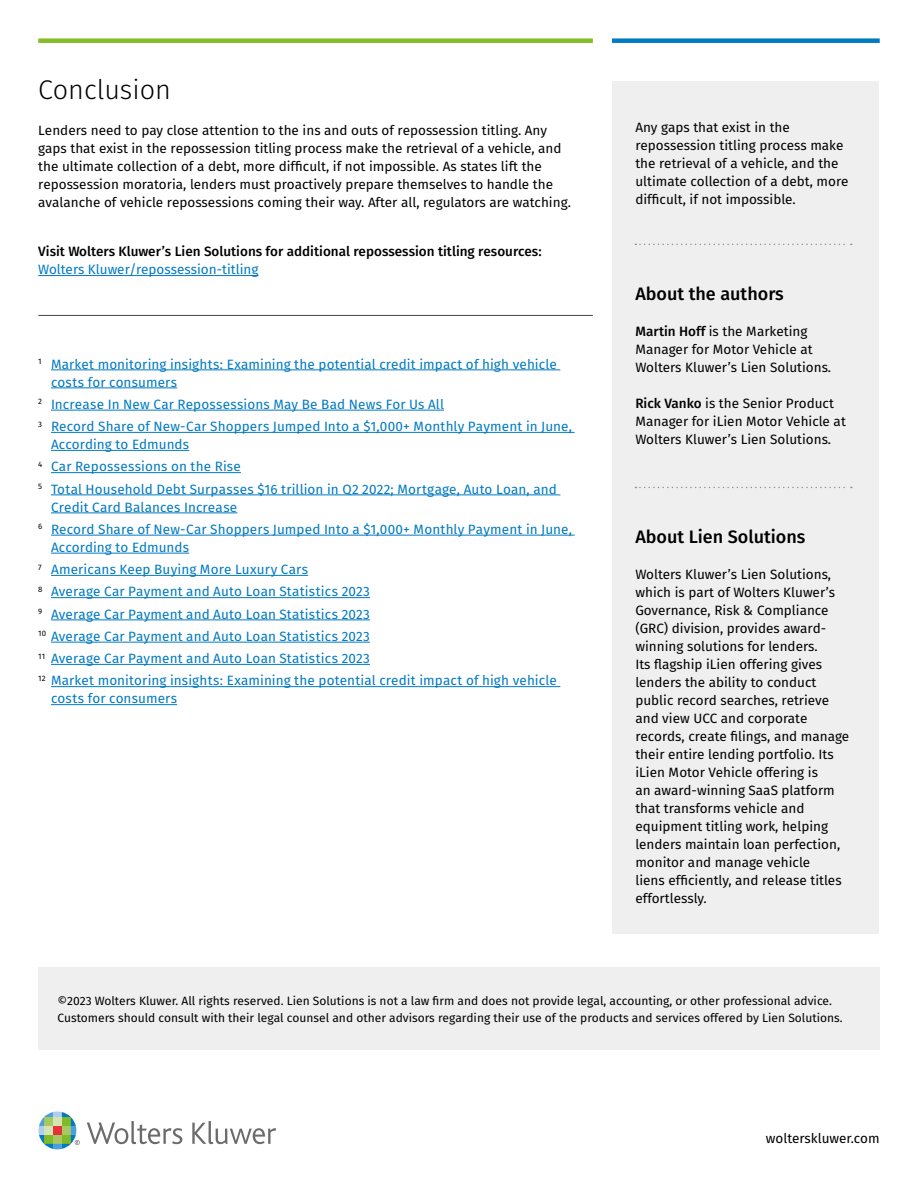
<style>
.page{position:relative;width:918px;height:1188px;background:#fff}
.page>*{position:absolute;margin:0;border:0;box-sizing:border-box;transform-origin:0 0}
.t1{font:300 27px "Fira Sans";color:#000}
.t2{font:500 18px "Fira Sans";color:#000}
.t3{font:13.5px/18px "Fira Sans";color:#000}
.t4{font:13.5px/22.2px "Fira Sans";letter-spacing:.01em;color:#007ac2}
.t5{font:500 13.5px "Fira Sans";color:#000}
.t6{font:13.5px "Fira Sans";color:#007ac3}
.t7{font:12px/16.5px "Fira Sans";color:#000}
.s1{font-weight:500}
</style>
<div class="page">
<svg style="left:87px;top:1121px;width:95px;height:23px"></svg>
<svg style="left:192px;top:1121px;width:84px;height:23px"></svg>
<svg style="left:39px;top:1112px;width:41px;height:37px"></svg>
<hr style="left:51px;top:369px;width:509px;height:1px;background:#007ac2">
<hr style="left:51px;top:387px;width:126px;height:1px;background:#007ac2">
<hr style="left:51px;top:410px;width:393px;height:1px;background:#007ac2">
<hr style="left:51px;top:432px;width:524px;height:1px;background:#007ac2">
<hr style="left:51px;top:450px;width:138px;height:1px;background:#007ac2">
<hr style="left:51px;top:472px;width:190px;height:1px;background:#007ac2">
<hr style="left:51px;top:495px;width:509px;height:1px;background:#007ac2">
<hr style="left:51px;top:513px;width:186px;height:1px;background:#007ac2">
<hr style="left:51px;top:535px;width:524px;height:1px;background:#007ac2">
<hr style="left:51px;top:553px;width:138px;height:1px;background:#007ac2">
<hr style="left:51px;top:575px;width:257px;height:1px;background:#007ac2">
<hr style="left:51px;top:597px;width:319px;height:1px;background:#007ac2">
<hr style="left:51px;top:620px;width:319px;height:1px;background:#007ac2">
<hr style="left:51px;top:642px;width:319px;height:1px;background:#007ac2">
<hr style="left:51px;top:664px;width:319px;height:1px;background:#007ac2">
<hr style="left:51px;top:686px;width:509px;height:1px;background:#007ac2">
<hr style="left:51px;top:704px;width:126px;height:1px;background:#007ac2">
<div style="left:612px;top:38px;width:268px;height:5px;background:#007ac2"></div>
<div style="left:38px;top:38px;width:555px;height:5px;background:#86bc25"></div>
<hr style="left:38px;top:275px;width:220px;height:1px;background:#007ac3">
<hr style="left:38px;top:315px;width:555px;height:1px;background:#474748">
<div style="left:612px;top:81px;width:266px;height:853px;background:#eeefee"></div>
<svg style="left:635px;top:244px;width:217px;height:1px"></svg>
<svg style="left:635px;top:487px;width:217px;height:1px"></svg>
<div style="left:38px;top:968px;width:842px;height:82px;background:#eeefee"></div>
<h1 class="t1" style="left:38px;top:70px;width:134px">Conclusion</h1>
<p class="t3" style="left:38px;top:121px;width:534px">Lenders need to pay close attention to the ins and outs of repossession titling. Any gaps that exist in the repossession titling process make the retrieval of a vehicle, and the ultimate collection of a debt, more difficult, if not impossible. As states lift the repossession moratoria, lenders must proactively prepare themselves to handle the avalanche of vehicle repossessions coming their way. After all, regulators are watching.</p>
<p class="t5" style="left:38px;top:241px;width:505px">Visit Wolters Kluwer’s Lien Solutions for additional repossession titling resources:</p>
<p class="t6" style="left:38px;top:259px;width:222px">Wolters Kluwer/repossession-titling</p>
<p class="t4" style="left:51px;top:354px;width:507px;line-height:18px;text-indent:-13px"><sup>1</sup> Market monitoring insights: Examining the potential credit impact of high vehicle costs for consumers</p>
<p class="t4" style="left:38px;top:393px;width:535px"><sup>2</sup> Increase In New Car Repossessions May Be Bad News For Us All<br><sup>3</sup> Record Share of New-Car Shoppers Jumped Into a $1,000+ Monthly Payment in June,</p>
<p class="t4" style="left:38px;top:433px;width:520px;text-indent:13px">According to Edmunds<br><sup>4</sup> Car Repossessions on the Rise<br><sup>5</sup> Total Household Debt Surpasses $16 trillion in Q2 2022; Mortgage, Auto Loan, and</p>
<p class="t4" style="left:38px;top:495px;width:535px;text-indent:13px">Credit Card Balances Increase<br><sup>6</sup> Record Share of New-Car Shoppers Jumped Into a $1,000+ Monthly Payment in June,</p>
<p class="t4" style="left:38px;top:536px;width:520px;text-indent:13px">According to Edmunds<br><sup>7</sup> Americans Keep Buying More Luxury Cars<br><sup>8</sup> Average Car Payment and Auto Loan Statistics 2023<br><sup>9</sup> Average Car Payment and Auto Loan Statistics 2023<br><sup>10</sup> Average Car Payment and Auto Loan Statistics 2023<br><sup>11</sup> Average Car Payment and Auto Loan Statistics 2023<br><sup>12</sup> Market monitoring insights: Examining the potential credit impact of high vehicle</p>
<p class="t4" style="left:51px;top:687px;width:128px">costs for consumers</p>
<p class="t3" style="left:635px;top:118px;width:215px">Any gaps that exist in the repossession titling process make the retrieval of a vehicle, and the ultimate collection of a debt, more difficult, if not impossible.</p>
<h2 class="t2" style="left:635px;top:279px;width:150px">About the authors</h2>
<p class="t3" style="left:635px;top:322px;width:197px"><span class="s1">Martin Hoff</span> is the Marketing<br>Manager for Motor Vehicle at<br>Wolters Kluwer’s Lien Solutions.</p>
<p class="t3" style="left:635px;top:394px;width:212px"><span class="s1">Rick Vanko</span> is the Senior Product<br>Manager for iLien Motor Vehicle at<br>Wolters Kluwer’s Lien Solutions.</p>
<h2 class="t2" style="left:635px;top:523px;width:172px">About Lien Solutions</h2>
<p class="t3" style="left:635px;top:565px;width:215px">Wolters Kluwer’s Lien Solutions, which is part of Wolters Kluwer’s<br>Governance, Risk &amp; Compliance (GRC) division, provides award&shy;winning solutions for lenders.<br>Its flagship iLien offering gives lenders the ability to conduct public record searches, retrieve and view UCC and corporate records, create filings, and manage their entire lending portfolio. Its iLien Motor Vehicle offering is<br>an award-winning SaaS platform that transforms vehicle and equipment titling work, helping lenders maintain loan perfection, monitor and manage vehicle<br>liens efficiently, and release titles effortlessly.</p>
<p class="t7" style="left:57px;top:993px;width:787px">©2023 Wolters Kluwer. All rights reserved. Lien Solutions is not a law firm and does not provide legal, accounting, or other professional advice.<br>Customers should consult with their legal counsel and other advisors regarding their use of the products and services offered by Lien Solutions.</p>
<p class="t3" style="left:766px;top:1129px;width:115px">wolterskluwer.com</p>
</div>
